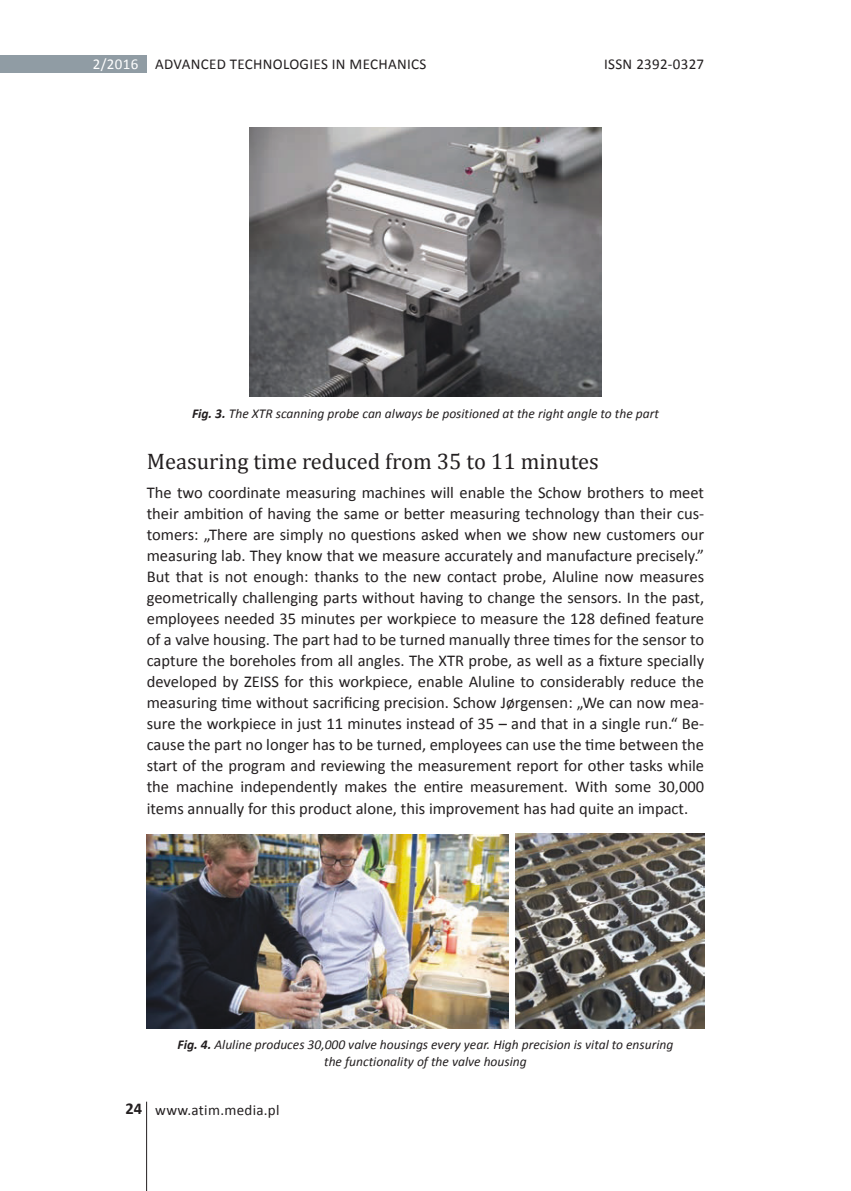
<style>
.page{position:relative;width:851px;height:1191px;background:#fff}
.page>*{position:absolute;margin:0;border:0;box-sizing:border-box;transform-origin:0 0}
.t1{font:22.5px "Cambria";color:#231f20}
.t2{font:16.5px/21px "Calibri";color:#231f20;text-align:justify}
.t3{font:15px "Calibri";letter-spacing:.02em;color:#231f20}
.t4{font:italic 13.5px/16.5px "Calibri";color:#231f20;text-align:center}
.s1{color:#fff}
.s2{font-weight:700}
.s3{font-weight:700;font-size:16.5px}
</style>
<div class="page">
<div style="left:0;top:55px;width:147px;height:17px;background:#909ca4"></div>
<hr style="left:146px;top:1101px;width:1px;height:90px;background:#231f20">
<img style="left:249px;top:128px;width:353px;height:269px">
<img style="left:147px;top:834px;width:361px;height:194px">
<img style="left:515px;top:833px;width:189px;height:195px">
<p class="t3" style="left:93px;top:54px;width:335px"><span class="s1">2/2016</span> ADVANCED TECHNOLOGIES IN MECHANICS</p>
<p class="t3" style="left:604px;top:54px;width:101px">ISSN 2392-0327</p>
<p class="t4" style="left:192px;top:405px;width:468px"><span class="s2">Fig. 3.</span> The XTR scanning probe can always be positioned at the right angle to the part</p>
<h1 class="t1" style="left:147px;top:448px;width:453px">Measuring time reduced from 35 to 11 minutes</h1>
<p class="t2" style="left:147px;top:482px;width:559px">The two coordinate measuring machines will enable the Schow brothers to meet their ambition of having the same or better measuring technology than their cus&shy;tomers: „There are simply no questions asked when we show new customers our measuring lab. They know that we measure accurately and manufacture precisely.” But that is not enough: thanks to the new contact probe, Aluline now measures geometrically challenging parts without having to change the sensors. In the past, employees needed 35 minutes per workpiece to measure the 128 defined feature of a valve housing. The part had to be turned manually three times for the sensor to capture the boreholes from all angles. The XTR probe, as well as a fixture specially developed by ZEISS for this workpiece, enable Aluline to considerably reduce the measuring time without sacrificing precision. Schow Jørgensen: „We can now mea&shy;sure the workpiece in just 11 minutes instead of 35 – and that in a single run.“ Be&shy;cause the part no longer has to be turned, employees can use the time between the start of the program and reviewing the measurement report for other tasks while the machine independently makes the entire measurement. With some 30,000 items annually for this product alone, this improvement has had quite an impact.</p>
<p class="t4" style="left:177px;top:1036px;width:497px"><span class="s2">Fig. 4.</span> Aluline produces 30,000 valve housings every year. High precision is vital to ensuring the functionality of the valve housing</p>
<p class="t3" style="left:125px;top:1100px;width:156px"><span class="s3">24</span> www.atim.media.pl</p>
</div>
